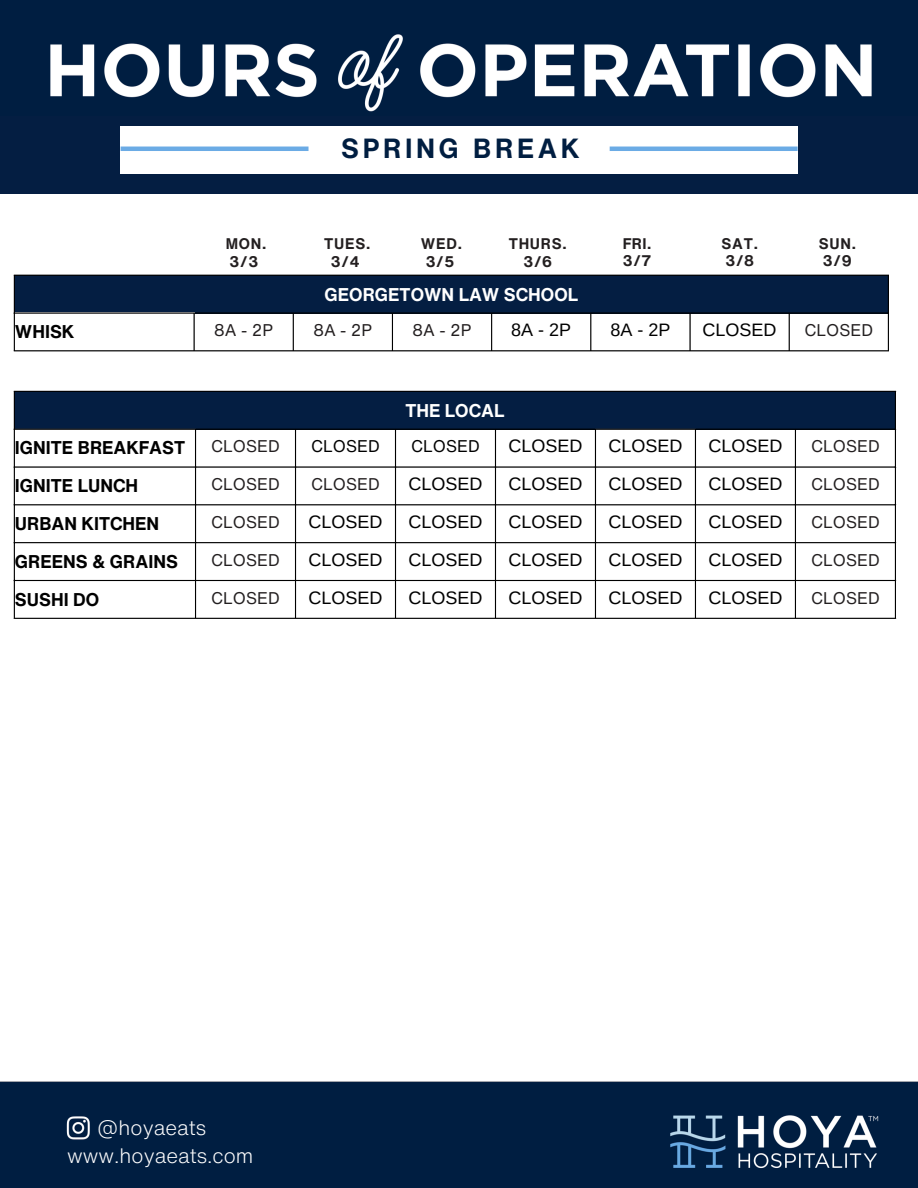
<style>
.page{position:relative;width:918px;height:1188px;background:#fff}
.page>*{position:absolute;margin:0;border:0;box-sizing:border-box;transform-origin:0 0}
.t1{font:700 27px "Helvetica Now Text";letter-spacing:.135em;color:#001e41}
.t2{font:300 20.4px "Helvetica Now Text";color:#fff}
.t3{font:18px "Arimo";color:#000}
.t4{font:700 18px "Helvetica Now Text";color:#000}
.t5{font:700 18px "Helvetica Now Text";color:#fff}
.t6{font:16.5px "Helvetica Now Text";color:#231f20}
.t7{font:16.5px "Helvetica Now Text";color:#000}
.t8{font:700 15px "Helvetica Now Text";letter-spacing:.05em;color:#231f20}
</style>
<div class="page">
<div style="left:0;top:1081px;width:918px;height:107px;background:#001e41"></div>
<img style="left:0;top:0;width:918px;height:117px">
<div style="left:0;top:117px;width:918px;height:77px;background:#041e42"></div>
<div style="left:121px;top:126px;width:677px;height:48px;background:#fff"></div>
<div style="left:14px;top:275px;width:875px;height:38px;background:#041e42"></div>
<hr style="left:14px;top:276px;width:1px;height:74px;background:#000">
<hr style="left:194px;top:314px;width:1px;height:36px;background:#000">
<hr style="left:293px;top:314px;width:1px;height:36px;background:#000">
<hr style="left:392px;top:314px;width:1px;height:36px;background:#000">
<hr style="left:491px;top:314px;width:1px;height:36px;background:#000">
<hr style="left:590px;top:314px;width:1px;height:36px;background:#000">
<hr style="left:689px;top:314px;width:2px;height:36px;background:#000">
<hr style="left:789px;top:314px;width:1px;height:36px;background:#000">
<hr style="left:888px;top:276px;width:1px;height:74px;background:#000">
<hr style="left:14px;top:275px;width:875px;height:1px;background:#000">
<hr style="left:14px;top:312px;width:875px;height:2px;background:#000">
<hr style="left:14px;top:350px;width:875px;height:1px;background:#000">
<div style="left:14px;top:391px;width:882px;height:38px;background:#041e42"></div>
<svg style="left:15px;top:430px;width:680px;height:188px"></svg>
<hr style="left:14px;top:392px;width:1px;height:226px;background:#000">
<hr style="left:195px;top:430px;width:1px;height:188px;background:#000">
<hr style="left:295px;top:430px;width:1px;height:188px;background:#000">
<hr style="left:395px;top:430px;width:1px;height:188px;background:#000">
<hr style="left:495px;top:430px;width:1px;height:188px;background:#000">
<hr style="left:595px;top:430px;width:1px;height:188px;background:#000">
<hr style="left:695px;top:430px;width:1px;height:188px;background:#000">
<hr style="left:795px;top:430px;width:1px;height:188px;background:#000">
<hr style="left:895px;top:392px;width:1px;height:226px;background:#000">
<hr style="left:14px;top:391px;width:882px;height:1px;background:#000">
<hr style="left:14px;top:429px;width:882px;height:1px;background:#000">
<hr style="left:14px;top:466px;width:882px;height:2px;background:#000">
<hr style="left:14px;top:504px;width:882px;height:1px;background:#000">
<hr style="left:14px;top:542px;width:882px;height:1px;background:#000">
<hr style="left:14px;top:580px;width:882px;height:1px;background:#000">
<hr style="left:14px;top:618px;width:882px;height:1px;background:#000">
<hr style="left:121px;top:147px;width:188px;height:4px;background:#6babe5">
<hr style="left:610px;top:147px;width:188px;height:4px;background:#6babe5">
<p class="t8" style="left:226px;top:233px;width:42px">MON.</p>
<h4 class="t8" style="left:230px;top:250px;width:30px">3/3</h4>
<h1 class="t1" style="left:341px;top:128px;width:240px">SPRING BREAK</h1>
<p class="t8" style="left:324px;top:233px;width:48px">TUES.</p>
<p class="t8" style="left:331px;top:250px;width:30px">3/4</p>
<p class="t8" style="left:421px;top:232px;width:43px">WED.</p>
<h4 class="t8" style="left:426px;top:250px;width:30px">3/5</h4>
<p class="t8" style="left:509px;top:232px;width:60px">THURS.</p>
<h4 class="t8" style="left:523px;top:250px;width:30px">3/6</h4>
<h4 class="t5" style="left:325px;top:281px;width:255px">GEORGETOWN LAW SCHOOL</h4>
<p class="t8" style="left:623px;top:232px;width:30px">FRI.</p>
<h4 class="t8" style="left:623px;top:250px;width:30px">3/7</h4>
<p class="t8" style="left:722px;top:232px;width:38px">SAT.</p>
<h4 class="t8" style="left:725px;top:250px;width:30px">3/8</h4>
<p class="t8" style="left:819px;top:232px;width:39px">SUN.</p>
<h4 class="t8" style="left:823px;top:250px;width:30px">3/9</h4>
<p class="t4" style="left:15px;top:318px;width:61px">WHISK</p>
<p class="t6" style="left:214px;top:318px;width:60px">8A - 2P</p>
<p class="t6" style="left:313px;top:318px;width:60px">8A - 2P</p>
<p class="t6" style="left:413px;top:318px;width:60px">8A - 2P</p>
<p class="t3" style="left:511px;top:320px;width:61px">8A - 2P</p>
<p class="t3" style="left:610px;top:320px;width:61px">8A - 2P</p>
<p class="t3" style="left:703px;top:320px;width:75px">CLOSED</p>
<p class="t6" style="left:804px;top:318px;width:70px">CLOSED</p>
<p class="t5" style="left:405px;top:397px;width:101px">THE LOCAL</p>
<p class="t4" style="left:15px;top:435px;width:172px">IGNITE BREAKFAST</p>
<p class="t6" style="left:211px;top:434px;width:70px">CLOSED</p>
<p class="t7" style="left:311px;top:434px;width:70px">CLOSED</p>
<p class="t7" style="left:411px;top:434px;width:70px">CLOSED</p>
<p class="t3" style="left:508px;top:436px;width:75px">CLOSED</p>
<p class="t3" style="left:608px;top:436px;width:75px">CLOSED</p>
<p class="t3" style="left:708px;top:436px;width:75px">CLOSED</p>
<p class="t6" style="left:811px;top:434px;width:70px">CLOSED</p>
<p class="t4" style="left:15px;top:472px;width:125px">IGNITE LUNCH</p>
<p class="t6" style="left:211px;top:472px;width:70px">CLOSED</p>
<p class="t6" style="left:311px;top:472px;width:70px">CLOSED</p>
<p class="t3" style="left:408px;top:474px;width:75px">CLOSED</p>
<p class="t3" style="left:508px;top:474px;width:75px">CLOSED</p>
<p class="t3" style="left:608px;top:474px;width:75px">CLOSED</p>
<p class="t3" style="left:708px;top:474px;width:75px">CLOSED</p>
<p class="t6" style="left:811px;top:472px;width:70px">CLOSED</p>
<p class="t4" style="left:15px;top:510px;width:146px">URBAN KITCHEN</p>
<p class="t6" style="left:211px;top:510px;width:70px">CLOSED</p>
<p class="t3" style="left:308px;top:512px;width:75px">CLOSED</p>
<p class="t3" style="left:408px;top:512px;width:75px">CLOSED</p>
<p class="t3" style="left:508px;top:512px;width:75px">CLOSED</p>
<p class="t3" style="left:608px;top:512px;width:75px">CLOSED</p>
<p class="t3" style="left:708px;top:512px;width:75px">CLOSED</p>
<p class="t6" style="left:811px;top:510px;width:70px">CLOSED</p>
<p class="t4" style="left:15px;top:548px;width:165px">GREENS &amp; GRAINS</p>
<p class="t6" style="left:211px;top:547px;width:70px">CLOSED</p>
<p class="t3" style="left:308px;top:549px;width:75px">CLOSED</p>
<p class="t3" style="left:408px;top:549px;width:75px">CLOSED</p>
<p class="t3" style="left:508px;top:549px;width:75px">CLOSED</p>
<p class="t3" style="left:608px;top:549px;width:75px">CLOSED</p>
<p class="t3" style="left:708px;top:549px;width:75px">CLOSED</p>
<p class="t6" style="left:811px;top:547px;width:70px">CLOSED</p>
<p class="t4" style="left:15px;top:586px;width:86px">SUSHI DO</p>
<p class="t6" style="left:211px;top:585px;width:70px">CLOSED</p>
<p class="t3" style="left:308px;top:587px;width:75px">CLOSED</p>
<p class="t3" style="left:408px;top:587px;width:75px">CLOSED</p>
<p class="t3" style="left:508px;top:587px;width:75px">CLOSED</p>
<p class="t3" style="left:608px;top:587px;width:75px">CLOSED</p>
<p class="t3" style="left:708px;top:587px;width:75px">CLOSED</p>
<p class="t6" style="left:811px;top:585px;width:70px">CLOSED</p>
<p class="t2" style="left:97px;top:1112px;width:111px">@hoyaeats</p>
<p class="t2" style="left:67px;top:1141px;width:188px">www.hoyaeats.com</p>
</div>
